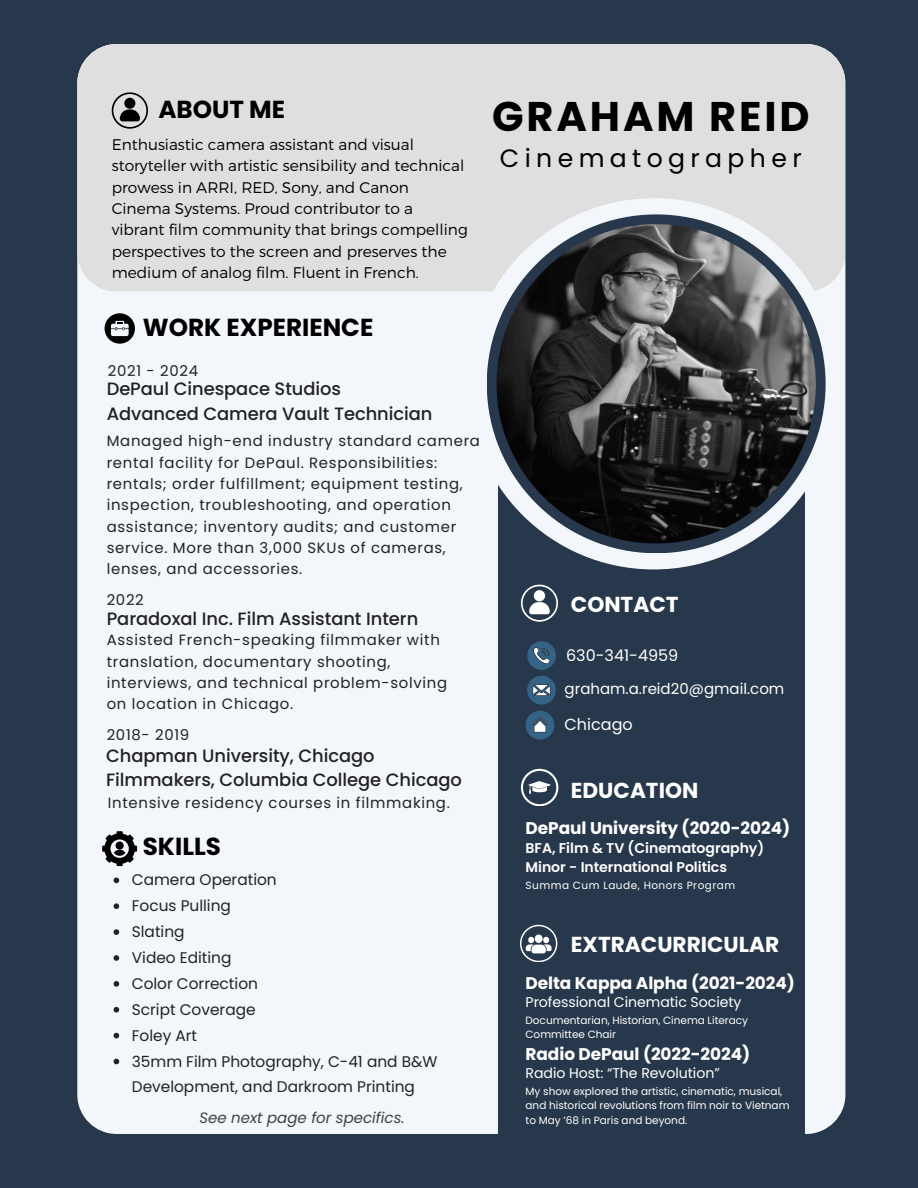
<style>
.page{position:relative;width:918px;height:1188px;background:#27384c}
.page>*{position:absolute;margin:0;border:0;box-sizing:border-box;transform-origin:0 0}
.t1{font:700 41.4px "Poppins";letter-spacing:.07em;color:#000}
.t2{font:25.05px "Poppins";letter-spacing:.215em;color:#000}
.t3{font:700 24.6px "Poppins";color:#000}
.t4{font:700 21.6px "Poppins";color:#fff}
.t5{font:500 17.85px/24.6px "Poppins";letter-spacing:-.005em;color:#222}
.t6{font:700 16.95px "Poppins";letter-spacing:-.005em;color:#fff}
.t7{font:16.05px "Poppins";color:#fff}
.t8{font:300 15.45px/21.3px "Montserrat";color:#000}
.t9{font:15.45px/25.8px "Poppins";color:#222}
.t10{font:15px "Poppins";color:#fff}
.t11{font:italic 15px "Poppins";color:#414042}
.t12{font:14.85px/21.3px "Poppins";letter-spacing:.045em;color:#222}
.t13{font:600 14.1px "Poppins";letter-spacing:-.005em;color:#fff}
.t14{font:14.1px "Poppins";letter-spacing:-.005em;color:#fff}
.t15{font:10.5px/14.9px "Poppins";letter-spacing:-.005em;color:#fff}
.t16{font:10.5px "Poppins";letter-spacing:.045em;color:#fff}
</style>
<div class="page">
<div style="left:77px;top:44px;width:768px;height:1089px;background:#f3f6fa;border-radius:39px"></div>
<div style="left:499px;top:358px;width:306px;height:830px;background:#27384c"></div>
<div style="left:77px;top:44px;width:768px;height:248px;background:#dfdfdf;border-radius:39px"></div>
<div style="left:468px;top:198px;width:371px;height:371px;background:#f3f6fa;border-radius:50%"></div>
<div style="left:487px;top:214px;width:339px;height:339px;background:#27384c;border-radius:50%"></div>
<img style="left:497px;top:224px;width:319px;height:319px;border-radius:50%">
<svg style="left:521px;top:585px;width:37px;height:37px"></svg>
<svg style="left:526px;top:711px;width:28px;height:29px"></svg>
<svg style="left:527px;top:676px;width:29px;height:29px"></svg>
<svg style="left:527px;top:641px;width:28px;height:28px"></svg>
<svg style="left:520px;top:925px;width:37px;height:37px"></svg>
<svg style="left:112px;top:92px;width:36px;height:36px"></svg>
<svg style="left:102px;top:831px;width:35px;height:35px"></svg>
<div style="left:114px;top:850px;width:11px;height:6px;background:#000;border-radius:50%"></div>
<svg style="left:521px;top:769px;width:37px;height:37px"></svg>
<svg style="left:105px;top:313px;width:30px;height:31px"></svg>
<svg style="left:114px;top:878px;width:5px;height:5px"></svg>
<svg style="left:114px;top:903px;width:5px;height:6px"></svg>
<svg style="left:114px;top:929px;width:5px;height:6px"></svg>
<svg style="left:114px;top:955px;width:5px;height:6px"></svg>
<svg style="left:114px;top:981px;width:5px;height:6px"></svg>
<svg style="left:114px;top:1007px;width:5px;height:6px"></svg>
<svg style="left:114px;top:1033px;width:5px;height:5px"></svg>
<svg style="left:114px;top:1059px;width:5px;height:5px"></svg>
<h6 class="t3" style="left:158px;top:92px;width:128px">ABOUT ME</h6>
<h5 class="t8" style="left:112px;top:133px;width:358px">Enthusiastic camera assistant and visual storyteller with artistic sensibility and technical prowess in ARRI, RED, Sony, and Canon Cinema Systems. Proud contributor to a vibrant film community that brings compelling perspectives to the screen and preserves the medium of analog film. Fluent in French.</h5>
<h2 class="t1" style="left:492px;top:87px;width:319px">GRAHAM REID</h2>
<h6 class="t2" style="left:500px;top:141px;width:303px">Cinematographer</h6>
<p class="t3" style="left:143px;top:311px;width:232px">WORK EXPERIENCE</p>
<h6 class="t12" style="left:108px;top:360px;width:92px">2021 - 2024</h6>
<h6 class="t5" style="left:107px;top:377px;width:327px">DePaul Cinespace Studios<br>Advanced Camera Vault Technician</h6>
<h4 class="t12" style="left:107px;top:430px;width:375px">Managed high-end industry standard camera rental facility for DePaul. Responsibilities: rentals; order fulfillment; equipment testing, inspection, troubleshooting, and operation assistance; inventory audits; and customer service. More than 3,000 SKUs of cameras, lenses, and accessories.</h4>
<p class="t5" style="left:107px;top:606px;width:313px">Paradoxal Inc. Film Assistant Intern</p>
<p class="t12" style="left:107px;top:589px;width:39px">2022</p>
<p class="t12" style="left:107px;top:629px;width:342px">Assisted French-speaking filmmaker with translation, documentary shooting, interviews, and technical problem-solving on location in Chicago.</p>
<p class="t12" style="left:107px;top:724px;width:84px">2018- 2019</p>
<h4 class="t5" style="left:106px;top:743px;width:357px">Chapman University, Chicago<br>Filmmakers, Columbia College Chicago</h4>
<h2 class="t12" style="left:108px;top:792px;width:344px">Intensive residency courses in filmmaking.</h2>
<p class="t3" style="left:143px;top:829px;width:80px">SKILLS</p>
<p class="t9" style="left:132px;top:867px;width:146px">Camera Operation</p>
<p class="t9" style="left:132px;top:893px;width:101px">Focus Pulling</p>
<p class="t9" style="left:132px;top:919px;width:54px">Slating</p>
<p class="t9" style="left:132px;top:945px;width:101px">Video Editing</p>
<p class="t9" style="left:132px;top:971px;width:128px">Color Correction</p>
<p class="t9" style="left:132px;top:996px;width:125px">Script Coverage</p>
<p class="t9" style="left:132px;top:1022px;width:67px">Foley Art</p>
<p class="t9" style="left:132px;top:1048px;width:307px">35mm Film Photography, C-41 and B&amp;W<br>Development, and Darkroom Printing</p>
<h5 class="t11" style="left:199px;top:1107px;width:207px">See next page for specifics.</h5>
<h1 class="t4" style="left:571px;top:589px;width:109px">CONTACT</h1>
<p class="t7" style="left:566px;top:644px;width:114px">630-341-4959</p>
<h3 class="t10" style="left:565px;top:678px;width:221px">graham.a.reid20@gmail.com</h3>
<p class="t7" style="left:565px;top:713px;width:70px">Chicago</p>
<h5 class="t4" style="left:571px;top:775px;width:129px">EDUCATION</h5>
<h2 class="t6" style="left:526px;top:816px;width:266px">DePaul University (2020-2024)</h2>
<h5 class="t13" style="left:526px;top:838px;width:240px">BFA, Film &amp; TV (Cinematography)</h5>
<h5 class="t13" style="left:526px;top:857px;width:203px">Minor - International Politics</h5>
<h6 class="t16" style="left:526px;top:878px;width:211px">Summa Cum Laude, Honors Program</h6>
<h6 class="t4" style="left:571px;top:929px;width:210px">EXTRACURRICULAR</h6>
<h6 class="t6" style="left:526px;top:971px;width:271px">Delta Kappa Alpha (2021-2024)</h6>
<h5 class="t14" style="left:526px;top:992px;width:217px">Professional Cinematic Society</h5>
<h6 class="t15" style="left:526px;top:1012px;width:224px">Documentarian, Historian, Cinema Literacy</h6>
<h6 class="t15" style="left:526px;top:1027px;width:92px">Committee Chair</h6>
<p class="t6" style="left:526px;top:1042px;width:226px">Radio DePaul (2022-2024)</p>
<p class="t14" style="left:526px;top:1063px;width:196px">Radio Host: “The Revolution”</p>
<h6 class="t15" style="left:526px;top:1083px;width:265px">My show explored the artistic, cinematic, musical, and historical revolutions from film noir to Vietnam to May ’68 in Paris and beyond.</h6>
</div>
